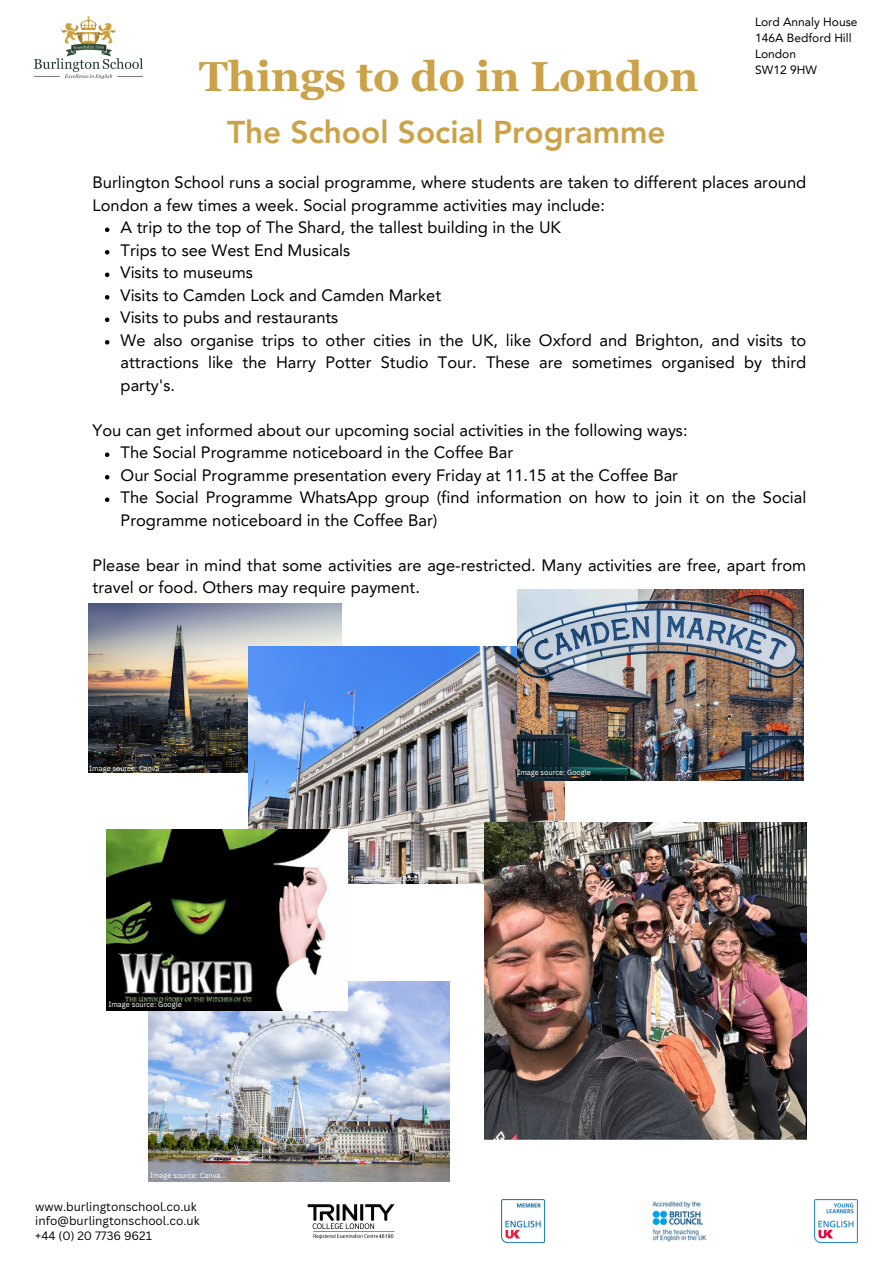
<style>
.page{position:relative;width:893px;height:1264px;background:#fff}
.page>*{position:absolute;margin:0;border:0;box-sizing:border-box;transform-origin:0 0}
.t1{font:700 42px "Georgia Pro";color:#cba248}
.t2{font:800 31.5px "Avenir LT Pro";color:#cba248}
.t3{font:16.5px/22.5px "Avenir LT Pro";color:#000}
.t4{font:12px "Avenir LT Pro";color:#000}
.t5{font:11.85px "Canva Sans";color:#000}
.t6{font:7.5px "IBM Plex Sans";letter-spacing:-.005em;color:#fff}
</style>
<div class="page">
<img style="left:34px;top:16px;width:108px;height:62px">
<img style="left:501px;top:1199px;width:43px;height:43px">
<img style="left:814px;top:1199px;width:43px;height:43px">
<img style="left:652px;top:1201px;width:55px;height:41px">
<img style="left:307px;top:1204px;width:88px;height:35px">
<img style="left:88px;top:604px;width:253px;height:168px">
<img style="left:248px;top:646px;width:316px;height:237px">
<img style="left:148px;top:981px;width:302px;height:200px">
<img style="left:106px;top:829px;width:242px;height:181px">
<img style="left:517px;top:589px;width:286px;height:191px">
<img style="left:485px;top:822px;width:321px;height:317px">
<svg style="left:105px;top:227px;width:4px;height:5px"></svg>
<svg style="left:105px;top:250px;width:4px;height:4px"></svg>
<svg style="left:105px;top:272px;width:4px;height:5px"></svg>
<svg style="left:105px;top:295px;width:4px;height:4px"></svg>
<svg style="left:105px;top:317px;width:4px;height:5px"></svg>
<svg style="left:105px;top:340px;width:4px;height:4px"></svg>
<svg style="left:105px;top:452px;width:4px;height:5px"></svg>
<svg style="left:105px;top:475px;width:4px;height:4px"></svg>
<svg style="left:105px;top:497px;width:4px;height:5px"></svg>
<p class="t1" style="left:199px;top:53px;width:500px">Things to do in London</p>
<p class="t2" style="left:227px;top:119px;width:440px">The School Social Programme</p>
<p class="t4" style="left:755px;top:17px;width:104px">Lord Annaly House</p>
<p class="t4" style="left:755px;top:33px;width:98px">146A Bedford Hill</p>
<p class="t4" style="left:755px;top:49px;width:42px">London</p>
<p class="t4" style="left:755px;top:65px;width:63px">SW12 9HW</p>
<p class="t3" style="left:93px;top:173px;width:715px">Burlington School runs a social programme, where students are taken to different places around<br>London a few times a week. Social programme activities may include:</p>
<p class="t3" style="left:121px;top:218px;width:442px">A trip to the top of The Shard, the tallest building in the UK</p>
<p class="t3" style="left:121px;top:240px;width:231px">Trips to see West End Musicals</p>
<p class="t3" style="left:121px;top:263px;width:134px">Visits to museums</p>
<p class="t3" style="left:121px;top:285px;width:322px">Visits to Camden Lock and Camden Market</p>
<p class="t3" style="left:121px;top:308px;width:219px">Visits to pubs and restaurants</p>
<p class="t3" style="left:121px;top:330px;width:687px;text-align:justify">We also organise trips to other cities in the UK, like Oxford and Brighton, and visits to attractions like the Harry Potter Studio Tour. These are sometimes organised by third party's.</p>
<p class="t3" style="left:93px;top:420px;width:596px">You can get informed about our upcoming social activities in the following ways:</p>
<p class="t3" style="left:121px;top:442px;width:394px">The Social Programme noticeboard in the Coffee Bar</p>
<p class="t3" style="left:121px;top:465px;width:559px">Our Social Programme presentation every Friday at 11.15 at the Coffee Bar</p>
<p class="t3" style="left:121px;top:487px;width:687px">The Social Programme WhatsApp group (find information on how to join it on the Social<br>Programme noticeboard in the Coffee Bar)</p>
<p class="t3" style="left:93px;top:555px;width:715px">Please bear in mind that some activities are age-restricted. Many activities are free, apart from travel or food. Others may require payment.</p>
<p class="t6" style="left:89px;top:763px;width:72px">Image source: Canva</p>
<p class="t6" style="left:108px;top:999px;width:75px">Image source: Google</p>
<p class="t6" style="left:150px;top:1170px;width:72px">Image source: Canva</p>
<p class="t5" style="left:35px;top:1197px;width:163px">www.burlingtonschool.co.uk</p>
<p class="t5" style="left:35px;top:1212px;width:166px">info@burlingtonschool.co.uk</p>
<p class="t5" style="left:35px;top:1226px;width:118px">+44 (0) 20 7736 9621</p>
<p class="t6" style="left:351px;top:873px;width:75px">Image source: Google</p>
<p class="t6" style="left:517px;top:767px;width:75px">Image source: Google</p>
</div>
